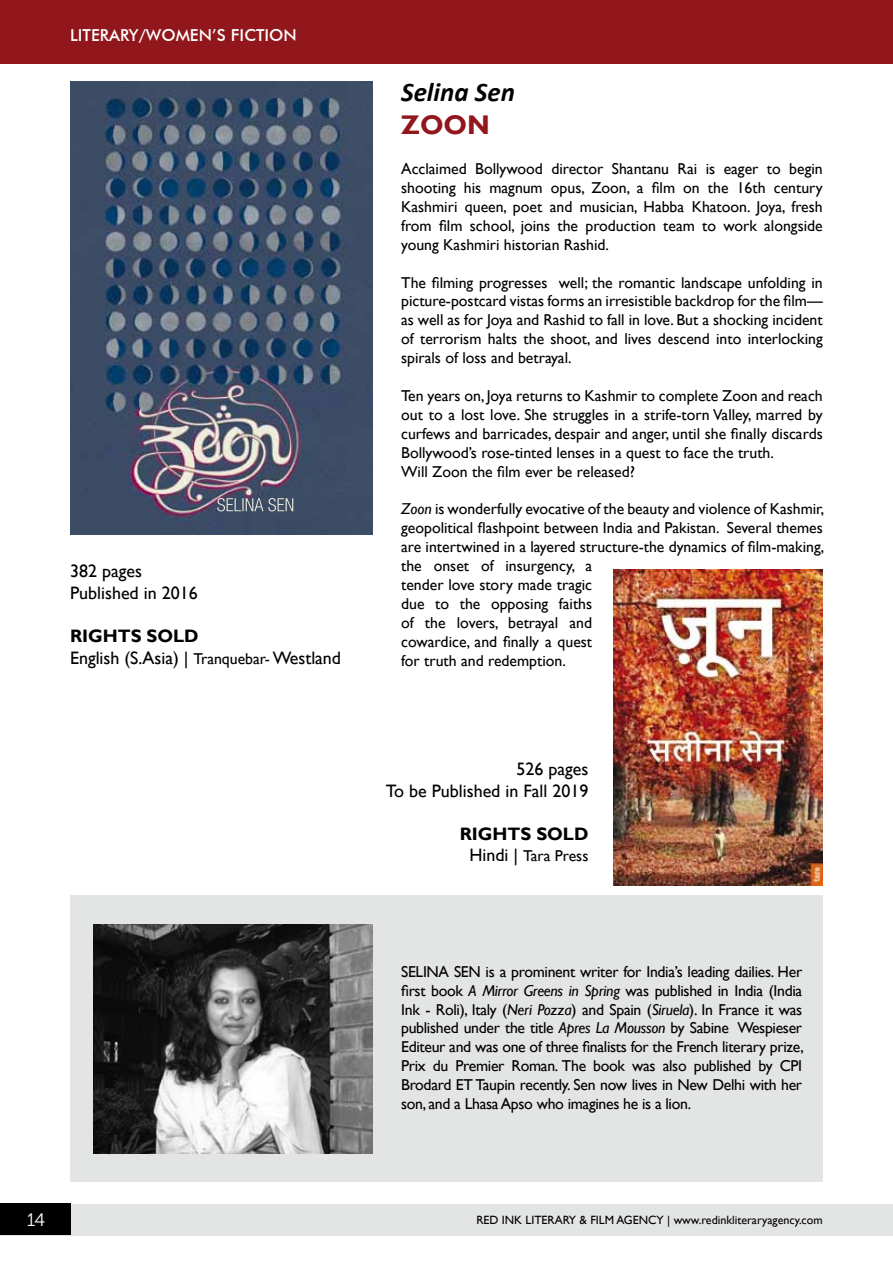
<style>
.page{position:relative;width:893px;height:1263px;background:#fff}
.page>*{position:absolute;margin:0;border:0;box-sizing:border-box;transform-origin:0 0}
.t1{font:italic 700 27px "Calibri";color:#000}
.t2{font:700 27px "Gill Sans";color:#91171c}
.t3{font:18px/21.6px "Gill Sans";color:#000}
.t4{font:700 18px "Gill Sans";color:#000}
.t5{font:18px "Museo 300";color:#fff}
.t6{font:500 16.5px "Futura BT";color:#fff}
.t7{font:15.75px/18.9px "Gill Sans";color:#000;text-align:justify}
.t8{font:12px "Gill Sans";color:#000}
.s1{font-weight:700}
.s2{font-size:15.75px}
.s3{font-style:italic}
.s4{font-size:18px}
</style>
<div class="page">
<div style="left:0;top:0;width:893px;height:63px;background:#91171c"></div>
<div style="left:0;top:1204px;width:893px;height:31px;background:#e3e4e4"></div>
<div style="left:0;top:1203px;width:70px;height:32px;background:#000"></div>
<div style="left:70px;top:896px;width:753px;height:286px;background:#e3e4e4"></div>
<img style="left:94px;top:924px;width:278px;height:229px">
<img style="left:70px;top:81px;width:303px;height:454px">
<img style="left:614px;top:569px;width:209px;height:317px">
<p class="t6" style="left:70px;top:25px;width:228px">LITERARY/WOMEN’S FI CTI ON</p>
<p class="t3" style="left:70px;top:561px;width:129px">382 pages<br>Published in 2016</p>
<p class="t3" style="left:70px;top:626px;width:273px"><span class="s1">RIGHTS SOLD<br></span>English (S.Asia) | <span class="s2">Tranquebar-</span> Westland</p>
<h1 class="t1" style="left:401px;top:73px;width:115px">Selina Sen</h1>
<h1 class="t2" style="left:401px;top:108px;width:43px">ZOON</h1>
<p class="t7" style="left:401px;top:160px;width:423px">Acclaimed Bollywood director Shantanu Rai is eager to begin shooting his magnum opus, Zoon, a film on the 16th century Kashmiri queen, poet and musician, Habba Khatoon. Joya, fresh from film school, joins the production team to work alongside young Kashmiri historian Rashid.</p>
<p class="t7" style="left:401px;top:273px;width:423px">The filming progresses well; the romantic landscape unfolding in picture-postcard vistas forms an irresistible backdrop for the film— as well as for Joya and Rashid to fall in love. But a shocking incident of terrorism halts the shoot, and lives descend into interlocking spirals of loss and betrayal.</p>
<p class="t7" style="left:401px;top:386px;width:423px;text-align:left">Ten years on, Joya returns to Kashmir to complete Zoon and reach out to a lost love. She struggles in a strife-torn Valley, marred by curfews and barricades, despair and anger, until she finally discards Bollywood’s rose-tinted lenses in a quest to face the truth.<br>Will Zoon the film ever be released?</p>
<p class="t7" style="left:401px;top:500px;width:425px;text-align:left"><span class="s3">Zoon</span> is wonderfully evocative of the beauty and violence of Kashmir, geopolitical flashpoint between India and Pakistan. Several themes are intertwined in a layered structure-the dynamics of film-making, the onset of insurgency, a<br>tender love story made tragic<br>due to the opposing faiths<br>of the lovers, betrayal and<br>cowardice, and finally a quest<br>for truth and redemption.</p>
<p class="t3" style="left:386px;top:758px;width:204px;text-align:right">526 pages<br>To be Published in Fall 2019</p>
<p class="t4" style="left:460px;top:823px;width:130px">RIGHTS SOLD</p>
<p class="t7" style="left:469px;top:847px;width:121px"><span class="s4">Hindi |</span> Tara Press</p>
<p class="t7" style="left:401px;top:962px;width:404px;text-indent:53px">Sen is a prominent writer for India’s leading dailies. Her first book <span class="s3">A Mirror Greens in Spring</span> was published in India (India Ink - Roli), Italy (<span class="s3">Neri Pozza</span>) and Spain (<span class="s3">Siruela</span>). In France it was published under the title <span class="s3">Apres La Mousson</span> by Sabine Wespieser Editeur and was one of three finalists for the French literary prize, Prix du Premier Roman. The book was also published by CPI Brodard ET Taupin recently. Sen now lives in New Delhi with her son, and a Lhasa Apso who imagines he is a lion.</p>
<p class="t7" style="left:401px;top:962px;width:16px">Selina</p>
<p class="t5" style="left:27px;top:1210px;width:20px">14</p>
<p class="t8" style="left:476px;top:1213px;width:348px">RED INK LITERARY &amp; Film AGENCY | www.redinkliteraryagency.com</p>
</div>
